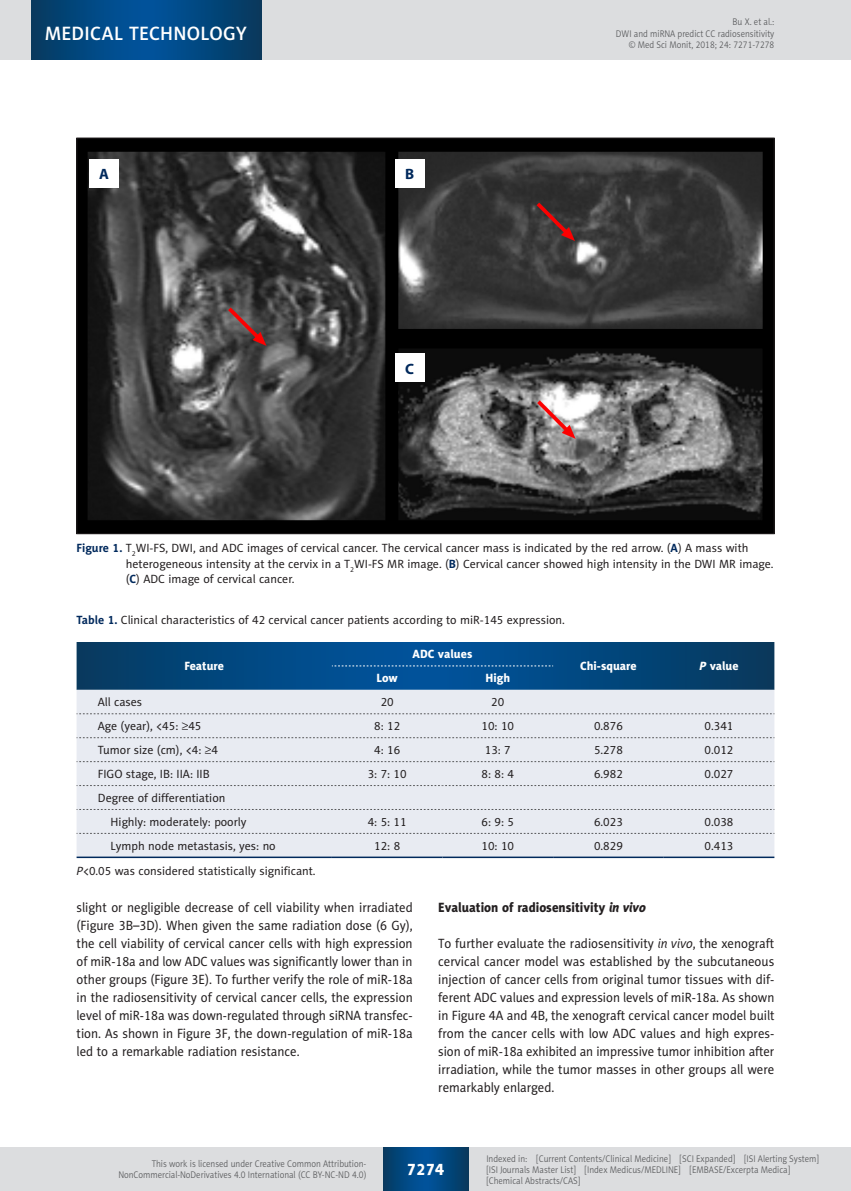
<style>
.page{position:relative;width:851px;height:1191px;background:#fff}
.page>*{position:absolute;margin:0;border:0;box-sizing:border-box;transform-origin:0 0}
.t1{font:19.5px "Naomi Sans EFN Medium";letter-spacing:.015em;color:#fff}
.t2{font:16.5px "Naomi Sans EFN Heavy";color:#fff}
.t3{font:700 15px "Myriad Pro";color:#00295c}
.MSM_Body{font:13.5px/18px "Naomi Sans EFN";color:#231f20;text-align:justify;scale:.95 1}
.MSM_Headline_2{font:13.5px "Naomi Sans EFN Heavy";color:#231f20;scale:.95 1}
.MSM_Tabela_zawartosc{font:12px "Naomi Sans EFN";color:#231f20}
.MSM_Rycina_tytul{font:12px/15.8px "Naomi Sans EFN";color:#231f20}
.MSM_Tabela_tytul{font:12px "Naomi Sans EFN";color:#231f20}
.MSM_Table_podpis_dol{font:12px "Naomi Sans EFN";color:#231f20}
.MSM_Tabela_Head{font:12px "Naomi Sans EFN Heavy";color:#fff}
.t4{font:9.75px/11.2px "Naomi Sans EFN Light";color:#57585a;text-align:right;scale:.9 1}
.s1{font-weight:700;color:#00295c}
.s2{font-style:italic}
.s3{font-family:"Standard Sym L"}
</style>
<div class="page">
<img style="left:79px;top:140px;width:693px;height:392px">
<div style="left:89px;top:160px;width:30px;height:28px;background:#fff"></div>
<div style="left:395px;top:160px;width:29px;height:28px;background:#fff"></div>
<div style="left:395px;top:354px;width:29px;height:28px;background:#fff"></div>
<div style="left:77px;top:690px;width:697px;height:166px;background:#e8ebf2"></div>
<svg style="left:77px;top:713px;width:697px;height:1px"></svg>
<svg style="left:77px;top:737px;width:697px;height:1px"></svg>
<svg style="left:77px;top:761px;width:697px;height:1px"></svg>
<svg style="left:77px;top:785px;width:697px;height:1px"></svg>
<svg style="left:77px;top:809px;width:697px;height:1px"></svg>
<svg style="left:77px;top:642px;width:697px;height:48px;background:#044880"></svg>
<svg style="left:77px;top:833px;width:697px;height:1px"></svg>
<hr style="left:77px;top:856px;width:255px;height:2px;background:#00295c">
<hr style="left:332px;top:856px;width:110px;height:2px;background:#00295c">
<hr style="left:442px;top:856px;width:111px;height:2px;background:#00295c">
<hr style="left:553px;top:856px;width:110px;height:2px;background:#00295c">
<hr style="left:663px;top:856px;width:111px;height:2px;background:#00295c">
<div style="left:0;top:1148px;width:850px;height:43px;background:#dcdddf"></div>
<svg style="left:383px;top:1147px;width:85px;height:43px;background:#02477e"></svg>
<div style="left:0;top:0;width:850px;height:60px;background:#dcdddf"></div>
<hr style="left:850px;top:0;width:1px;height:60px;background:#dcdddf">
<svg style="left:32px;top:0;width:229px;height:60px;background:#02477f"></svg>
<h1 class="t1" style="left:45px;top:22px;width:204px">MEDICAL TECHNOLOGY</h1>
<p class="t3" style="left:99px;top:165px;width:11px">A</p>
<p class="t3" style="left:405px;top:165px;width:11px">B</p>
<p class="t3" style="left:405px;top:359px;width:10px">C</p>
<p class="t4" style="left:616px;top:16px;width:177px">Bu X. et al.:<br>DWI and miRNA predict CC radiosensitivity</p>
<p class="t4" style="left:628px;top:39px;width:163px">© Med Sci Monit, 2018; 24: 7271-7278</p>
<p class="MSM_Rycina_tytul" style="left:126px;top:540px;width:649px;text-indent:-49px"><span class="s1">Figure 1.</span> T<sub>2</sub>WI-FS, DWI, and ADC images of cervical cancer. The cervical cancer mass is indicated by the red arrow. (<span class="s1">A</span>) A mass with heterogeneous intensity at the cervix in a T<sub>2</sub>WI-FS MR image. (<span class="s1">B</span>) Cervical cancer showed high intensity in the DWI MR image. (<span class="s1">C</span>) ADC image of cervical cancer.</p>
<p class="MSM_Tabela_tytul" style="left:77px;top:613px;width:490px"><span class="s1">Table 1.</span> Clinical characteristics of 42 cervical cancer patients according to miR-145 expression.</p>
<p class="MSM_Tabela_Head" style="left:184px;top:659px;width:41px">Feature</p>
<p class="MSM_Tabela_Head" style="left:412px;top:647px;width:61px">ADC values</p>
<p class="MSM_Tabela_Head" style="left:376px;top:671px;width:23px">Low</p>
<p class="MSM_Tabela_Head" style="left:485px;top:671px;width:26px">High</p>
<p class="MSM_Tabela_Head" style="left:580px;top:659px;width:58px">Chi-square</p>
<p class="MSM_Tabela_Head" style="left:699px;top:659px;width:41px"><span class="s2">P</span> value</p>
<p class="MSM_Tabela_zawartosc" style="left:98px;top:695px;width:46px">All cases</p>
<p class="MSM_Tabela_zawartosc" style="left:380px;top:695px;width:15px">20</p>
<p class="MSM_Tabela_zawartosc" style="left:491px;top:695px;width:15px">20</p>
<p class="MSM_Tabela_zawartosc" style="left:98px;top:719px;width:105px">Age (year), &lt;45: <span class="s3">³</span>45</p>
<p class="MSM_Tabela_zawartosc" style="left:374px;top:719px;width:28px">8: 12</p>
<p class="MSM_Tabela_zawartosc" style="left:481px;top:719px;width:34px">10: 10</p>
<p class="MSM_Tabela_zawartosc" style="left:594px;top:719px;width:30px">0.876</p>
<p class="MSM_Tabela_zawartosc" style="left:704px;top:719px;width:30px">0.341</p>
<p class="MSM_Tabela_zawartosc" style="left:98px;top:743px;width:121px">Tumor size (cm), &lt;4: <span class="s3">³</span>4</p>
<p class="MSM_Tabela_zawartosc" style="left:374px;top:743px;width:28px">4: 16</p>
<p class="MSM_Tabela_zawartosc" style="left:484px;top:743px;width:28px">13: 7</p>
<p class="MSM_Tabela_zawartosc" style="left:594px;top:743px;width:30px">5.278</p>
<p class="MSM_Tabela_zawartosc" style="left:704px;top:743px;width:30px">0.012</p>
<p class="MSM_Tabela_zawartosc" style="left:98px;top:767px;width:113px">FIGO stage, IB: IIA: IIB</p>
<p class="MSM_Tabela_zawartosc" style="left:367px;top:767px;width:40px">3: 7: 10</p>
<p class="MSM_Tabela_zawartosc" style="left:481px;top:767px;width:34px">8: 8: 4</p>
<p class="MSM_Tabela_zawartosc" style="left:594px;top:767px;width:30px">6.982</p>
<p class="MSM_Tabela_zawartosc" style="left:704px;top:767px;width:30px">0.027</p>
<p class="MSM_Tabela_zawartosc" style="left:98px;top:791px;width:129px">Degree of differentiation</p>
<p class="MSM_Tabela_zawartosc" style="left:111px;top:815px;width:137px">Highly: moderately: poorly</p>
<p class="MSM_Tabela_zawartosc" style="left:367px;top:815px;width:40px">4: 5: 11</p>
<p class="MSM_Tabela_zawartosc" style="left:481px;top:815px;width:34px">6: 9: 5</p>
<p class="MSM_Tabela_zawartosc" style="left:594px;top:815px;width:30px">6.023</p>
<p class="MSM_Tabela_zawartosc" style="left:704px;top:815px;width:30px">0.038</p>
<p class="MSM_Tabela_zawartosc" style="left:111px;top:838px;width:167px">Lymph node metastasis, yes: no</p>
<p class="MSM_Tabela_zawartosc" style="left:374px;top:838px;width:28px">12: 8</p>
<p class="MSM_Tabela_zawartosc" style="left:481px;top:838px;width:34px">10: 10</p>
<p class="MSM_Tabela_zawartosc" style="left:594px;top:838px;width:30px">0.829</p>
<p class="MSM_Tabela_zawartosc" style="left:704px;top:838px;width:30px">0.413</p>
<p class="MSM_Table_podpis_dol" style="left:77px;top:864px;width:240px"><span class="s2">P</span>&lt;0.05 was considered statistically significant.</p>
<p class="MSM_Body" style="left:77px;top:898px;width:355px">slight or negligible decrease of cell viability when irradiated (Figure 3B–3D). When given the same radiation dose (6 Gy), the cell viability of cervical cancer cells with high expression of miR-18a and low ADC values was significantly lower than in other groups (Figure 3E). To further verify the role of miR-18a in the radiosensitivity of cervical cancer cells, the expression level of miR-18a was down-regulated through siRNA transfec&shy;tion. As shown in Figure 3F, the down-regulation of miR-18a led to a remarkable radiation resistance.</p>
<p class="MSM_Headline_2" style="left:438px;top:899px;width:220px">Evaluation of radiosensitivity <span class="s2">in vivo</span></p>
<p class="MSM_Body" style="left:438px;top:934px;width:355px">To further evaluate the radiosensitivity <span class="s2">in vivo</span>, the xenograft cervical cancer model was established by the subcutaneous injection of cancer cells from original tumor tissues with dif&shy;ferent ADC values and expression levels of miR-18a. As shown in Figure 4A and 4B, the xenograft cervical cancer model built from the cancer cells with low ADC values and high expres&shy;sion of miR-18a exhibited an impressive tumor inhibition after irradiation, while the tumor masses in other groups all were remarkably enlarged.</p>
<p class="t4" style="left:118px;top:1158px;width:277px">This work is licensed under Creative Common Attribution-<br>NonCommercial-NoDerivatives 4.0 International (CC BY-NC-ND 4.0)</p>
<p class="t2" style="left:406px;top:1159px;width:39px">7274</p>
<p class="t4" style="left:486px;top:1152px;width:371px;text-align:left">Indexed in: [Current Contents/Clinical Medicine] [SCI Expanded] [ISI Alerting System] [ISI Journals Master List] [Index Medicus/MEDLINE] [EMBASE/Excerpta Medica] [Chemical Abstracts/CAS]</p>
</div>
